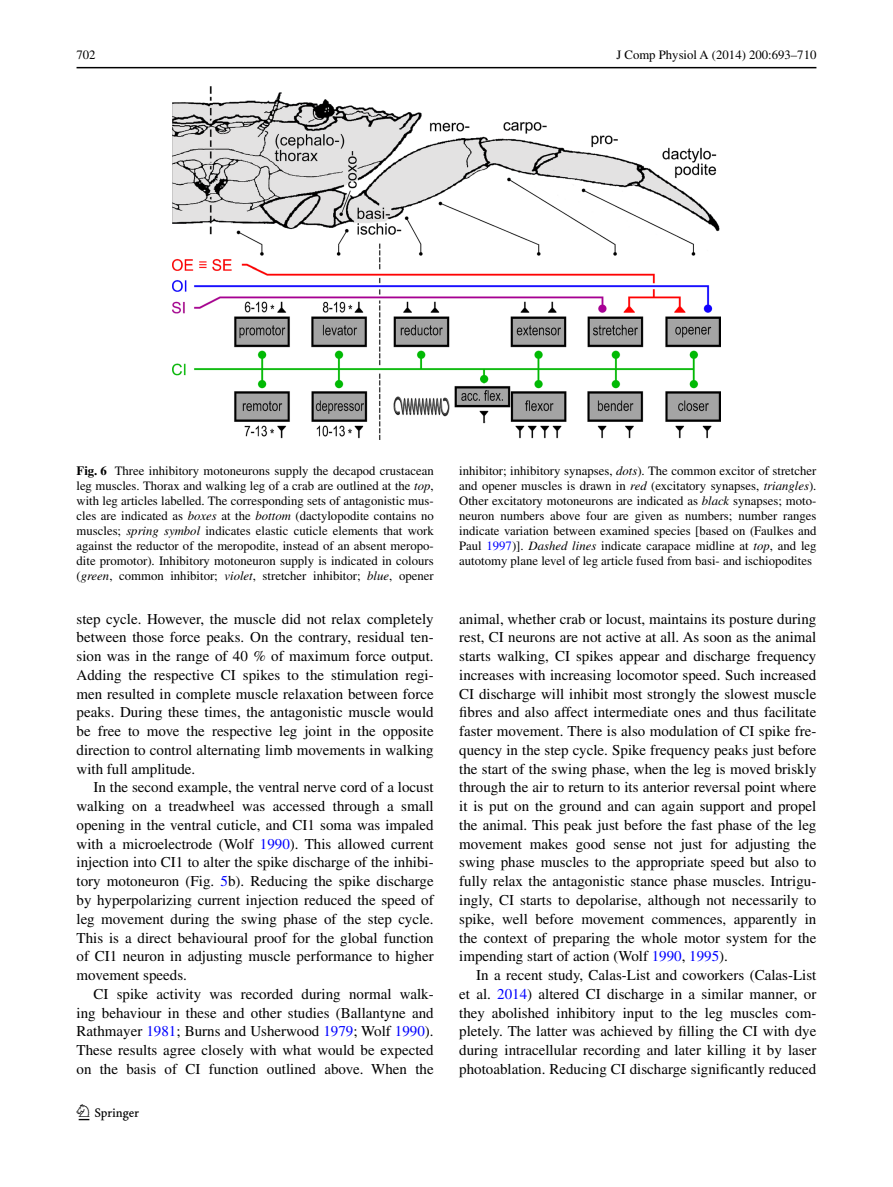
<style>
.page{position:relative;width:893px;height:1187px;background:#fff}
.page>*{position:absolute;margin:0;border:0;box-sizing:border-box;transform-origin:0 0}
.t1{font:22.5px "Springnew";color:#000}
.t2{font:15px/18.8px "Times";color:#000;text-align:justify}
.t3{font:12.75px/15px "Times";color:#000;text-align:justify}
.s1{font-weight:700}
.s2{font-style:italic}
.s3{color:#00f}
</style>
<div class="page">
<hr style="left:77px;top:67px;width:739px;height:1px;background:#000">
<img style="left:172px;top:87px;width:549px;height:352px">
<p class="t3" style="left:77px;top:48px;width:21px">702</p>
<p class="t3" style="left:616px;top:48px;width:202px">J Comp Physiol A (2014) 200:693–710</p>
<p class="t3" style="left:77px;top:463px;width:359px"><span class="s1">Fig. 6</span> Three inhibitory motoneurons supply the decapod crustacean leg muscles. Thorax and walking leg of a crab are outlined at the <span class="s2">top</span>, with leg articles labelled. The corresponding sets of antagonistic mus&shy;cles are indicated as <span class="s2">boxes</span> at the <span class="s2">bottom</span> (dactylopodite contains no muscles; <span class="s2">spring symbol</span> indicates elastic cuticle elements that work against the reductor of the meropodite, instead of an absent meropo&shy;dite promotor). Inhibitory motoneuron supply is indicated in colours (<span class="s2">green</span>, common inhibitor; <span class="s2">violet</span>, stretcher inhibitor; <span class="s2">blue</span>, opener</p>
<p class="t3" style="left:459px;top:463px;width:359px">inhibitor; inhibitory synapses, <span class="s2">dots</span>). The common excitor of stretcher and opener muscles is drawn in <span class="s2">red</span> (excitatory synapses, <span class="s2">triangles</span>).<br>Other excitatory motoneurons are indicated as <span class="s2">black</span> synapses; moto&shy;neuron numbers above four are given as numbers; number ranges indicate variation between examined species [based on (Faulkes and Paul <span class="s3">1997</span>)]. <span class="s2">Dashed lines</span> indicate carapace midline at <span class="s2">top</span>, and leg autotomy plane level of leg article fused from basi- and ischiopodites</p>
<p class="t2" style="left:77px;top:609px;width:359px">step cycle. However, the muscle did not relax completely between those force peaks. On the contrary, residual ten&shy;sion was in the range of 40 % of maximum force output.<br>Adding the respective CI spikes to the stimulation regi&shy;men resulted in complete muscle relaxation between force peaks. During these times, the antagonistic muscle would be free to move the respective leg joint in the opposite direction to control alternating limb movements in walking with full amplitude.</p>
<p class="t2" style="left:77px;top:777px;width:359px;text-indent:17px">In the second example, the ventral nerve cord of a locust walking on a treadwheel was accessed through a small opening in the ventral cuticle, and CI1 soma was impaled with a microelectrode (Wolf <span class="s3">1990</span>). This allowed current injection into CI1 to alter the spike discharge of the inhibi&shy;tory motoneuron (Fig. <span class="s3">5</span>b). Reducing the spike discharge by hyperpolarizing current injection reduced the speed of leg movement during the swing phase of the step cycle.<br>This is a direct behavioural proof for the global function of CI1 neuron in adjusting muscle performance to higher movement speeds.</p>
<p class="t2" style="left:77px;top:984px;width:359px;text-indent:17px">CI spike activity was recorded during normal walk&shy;ing behaviour in these and other studies (Ballantyne and Rathmayer <span class="s3">1981</span>; Burns and Usherwood <span class="s3">1979</span>; Wolf <span class="s3">1990</span>).<br>These results agree closely with what would be expected on the basis of CI function outlined above. When the</p>
<h1 class="t1" style="left:79px;top:1104px;width:62px">1 3</h1>
<p class="t2" style="left:459px;top:609px;width:359px">animal, whether crab or locust, maintains its posture during rest, CI neurons are not active at all. As soon as the animal starts walking, CI spikes appear and discharge frequency increases with increasing locomotor speed. Such increased CI discharge will inhibit most strongly the slowest muscle fibres and also affect intermediate ones and thus facilitate faster movement. There is also modulation of CI spike fre&shy;quency in the step cycle. Spike frequency peaks just before the start of the swing phase, when the leg is moved briskly through the air to return to its anterior reversal point where it is put on the ground and can again support and propel the animal. This peak just before the fast phase of the leg movement makes good sense not just for adjusting the swing phase muscles to the appropriate speed but also to fully relax the antagonistic stance phase muscles. Intrigu&shy;ingly, CI starts to depolarise, although not necessarily to spike, well before movement commences, apparently in the context of preparing the whole motor system for the impending start of action (Wolf <span class="s3">1990</span>, <span class="s3">1995</span>).</p>
<p class="t2" style="left:459px;top:965px;width:359px;text-indent:17px">In a recent study, Calas-List and coworkers (Calas-List et al. <span class="s3">2014</span>) altered CI discharge in a similar manner, or they abolished inhibitory input to the leg muscles com&shy;pletely. The latter was achieved by filling the CI with dye during intracellular recording and later killing it by laser photoablation. Reducing CI discharge significantly reduced</p>
</div>
